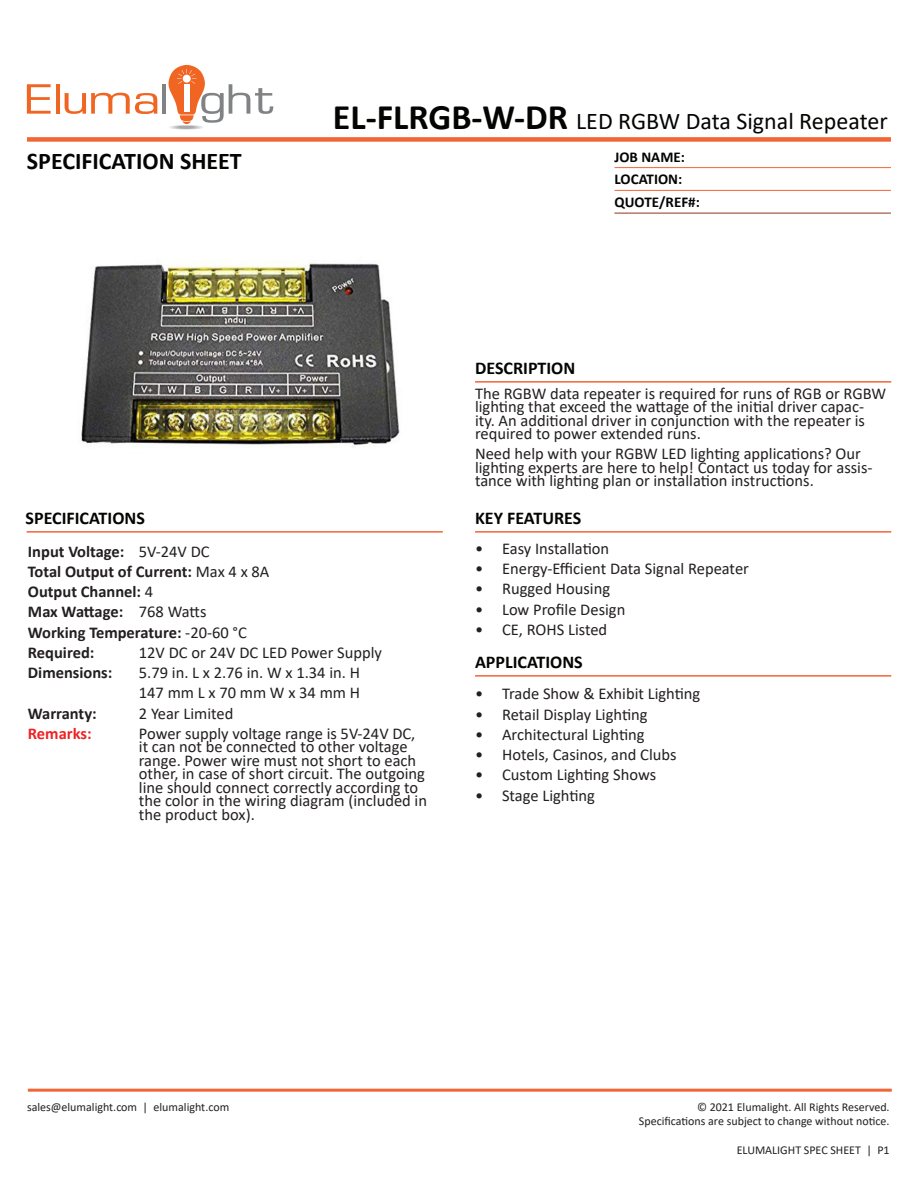
<style>
.page{position:relative;width:918px;height:1188px;background:#fff}
.page>*{position:absolute;margin:0;border:0;box-sizing:border-box;transform-origin:0 0}
.t1{font:24px "Calibri";color:#040503}
.t2{font:700 24px "Calibri";color:#040503}
.t3{font:700 18px "Calibri";color:#040503}
.t4{font:16.5px/13.5px "Calibri";color:#231f20}
.t5{font:700 16.5px "Calibri";color:#231f20}
.t6{font:700 16.5px "Calibri";color:#ee2123}
.t7{font:700 15px "Calibri";color:#040503}
.t8{font:12px "Calibri";color:#231f20}
.s1{font-weight:700;font-size:36px}
.s2{font-weight:400}
</style>
<div class="page">
<img style="left:81px;top:260px;width:319px;height:187px">
<hr style="left:27px;top:531px;width:416px;height:2px;background:#f26434">
<hr style="left:475px;top:675px;width:416px;height:2px;background:#f26434">
<hr style="left:475px;top:531px;width:416px;height:2px;background:#f26434">
<hr style="left:475px;top:381px;width:416px;height:2px;background:#f26434">
<hr style="left:615px;top:167px;width:276px;height:1px;background:#f26434">
<hr style="left:615px;top:190px;width:276px;height:1px;background:#f26434">
<hr style="left:615px;top:213px;width:276px;height:1px;background:#f26434">
<div style="left:27px;top:137px;width:864px;height:5px;background:#f26537"></div>
<svg style="left:27px;top:84px;width:24px;height:30px"></svg>
<hr style="left:56px;top:84px;width:4px;height:30px;background:#f16523">
<svg style="left:65px;top:93px;width:92px;height:21px"></svg>
<hr style="left:162px;top:84px;width:4px;height:30px;background:#808284">
<hr style="left:168px;top:125px;width:36px;height:4px;background:#dcdede;border-radius:50%">
<hr style="left:171px;top:126px;width:31px;height:3px;background:#edefef;border-radius:50%">
<hr style="left:171px;top:126px;width:30px;height:3px;background:#eaebec;border-radius:50%">
<hr style="left:173px;top:126px;width:27px;height:3px;background:#dddedf;border-radius:50%">
<hr style="left:173px;top:126px;width:26px;height:3px;background:#dadadc;border-radius:50%">
<hr style="left:174px;top:126px;width:25px;height:3px;background:#d6d7d8;border-radius:50%">
<hr style="left:174px;top:126px;width:24px;height:3px;background:#d3d4d4;border-radius:50%">
<hr style="left:175px;top:126px;width:23px;height:3px;background:#cfd1d1;border-radius:50%">
<hr style="left:175px;top:126px;width:22px;height:3px;background:#cccdce;border-radius:50%">
<hr style="left:176px;top:126px;width:21px;height:3px;background:#c8c9ca;border-radius:50%">
<svg style="left:169px;top:65px;width:104px;height:63px"></svg>
<hr style="left:28px;top:1089px;width:864px;height:3px;background:#f26537">
<p class="t2" style="left:27px;top:144px;width:216px">SPECIFICATION SHEET</p>
<p class="t3" style="left:26px;top:505px;width:121px">SPECIFICATIONS</p>
<p class="t1" style="left:333px;top:105px;width:556px"><span class="s1">EL-FLRGB-W-DR</span> LED RGBW Data Signal Repeater</p>
<p class="t7" style="left:615px;top:146px;width:72px">JOB NAME:</p>
<p class="t7" style="left:615px;top:169px;width:69px">LOCATION:</p>
<p class="t7" style="left:615px;top:192px;width:87px">QUOTE/REF#:</p>
<p class="t3" style="left:475px;top:355px;width:102px">DESCRIPTION</p>
<p class="t4" style="left:475px;top:386px;width:413px">The RGBW data repeater is required for runs of RGB or RGBW lighting that exceed the wattage of the initial driver capac&shy;ity. An additional driver in conjunction with the repeater is required to power extended runs.</p>
<p class="t4" style="left:475px;top:447px;width:399px">Need help with your RGBW LED lighting applications? Our lighting experts are here to help! Contact us today for assis&shy;tance with lighting plan or installation instructions.</p>
<p class="t3" style="left:475px;top:505px;width:108px">KEY FEATURES</p>
<p class="t5" style="left:28px;top:539px;width:183px">Input Voltage: <span class="s2">5V-24V DC</span></p>
<p class="t5" style="left:28px;top:560px;width:243px">Total Output of Current: <span class="s2">Max 4 x 8A</span></p>
<p class="t5" style="left:28px;top:580px;width:127px">Output Channel: <span class="s2">4</span></p>
<p class="t5" style="left:28px;top:600px;width:180px">Max Wattage: <span class="s2">768 Watts</span></p>
<p class="t5" style="left:28px;top:620px;width:221px">Working Temperature: <span class="s2">-20-60 °C</span></p>
<p class="t5" style="left:28px;top:641px;width:68px">Required:</p>
<p class="t4" style="left:139px;top:645px;width:245px">12V DC or 24V DC LED Power Supply</p>
<p class="t5" style="left:28px;top:661px;width:86px">Dimensions:</p>
<p class="t4" style="left:139px;top:665px;width:223px">5.79 in. L x 2.76 in. W x 1.34 in. H</p>
<p class="t4" style="left:139px;top:686px;width:223px">147 mm L x 70 mm W x 34 mm H</p>
<p class="t5" style="left:28px;top:701px;width:70px">Warranty:</p>
<p class="t4" style="left:139px;top:706px;width:96px">2 Year Limited</p>
<p class="t6" style="left:28px;top:722px;width:65px">Remarks:</p>
<p class="t4" style="left:139px;top:726px;width:290px">Power supply voltage range is 5V-24V DC, it can not be connected to other voltage range. Power wire must not short to each other, in case of short circuit. The outgoing line should connect correctly according to the color in the wiring diagram (included in the product box).</p>
<p class="t4" style="left:475px;top:541px;width:136px">• Easy Installation</p>
<p class="t4" style="left:475px;top:562px;width:275px">• Energy-Efficient Data Signal Repeater</p>
<p class="t4" style="left:475px;top:582px;width:137px">• Rugged Housing</p>
<p class="t4" style="left:475px;top:602px;width:152px">• Low Profile Design</p>
<p class="t4" style="left:475px;top:622px;width:134px">• CE, ROHS Listed</p>
<p class="t3" style="left:475px;top:649px;width:109px">APPLICATIONS</p>
<p class="t4" style="left:475px;top:687px;width:227px">• Trade Show &amp; Exhibit Lighting</p>
<p class="t4" style="left:475px;top:707px;width:174px">• Retail Display Lighting</p>
<p class="t4" style="left:475px;top:727px;width:171px">• Architectural Lighting</p>
<p class="t4" style="left:475px;top:748px;width:203px">• Hotels, Casinos, and Clubs</p>
<p class="t4" style="left:475px;top:768px;width:183px">• Custom Lighting Shows</p>
<p class="t4" style="left:475px;top:788px;width:122px">• Stage Lighting</p>
<p class="t8" style="left:27px;top:1098px;width:204px">sales@elumalight.com | elumalight.com</p>
<p class="t8" style="left:697px;top:1098px;width:194px">© 2021 Elumalight. All Rights Reserved.</p>
<p class="t8" style="left:639px;top:1113px;width:252px">Specifications are subject to change without notice.</p>
<p class="t8" style="left:737px;top:1141px;width:154px">ELUMALIGHT SPEC SHEET | P1</p>
</div>
